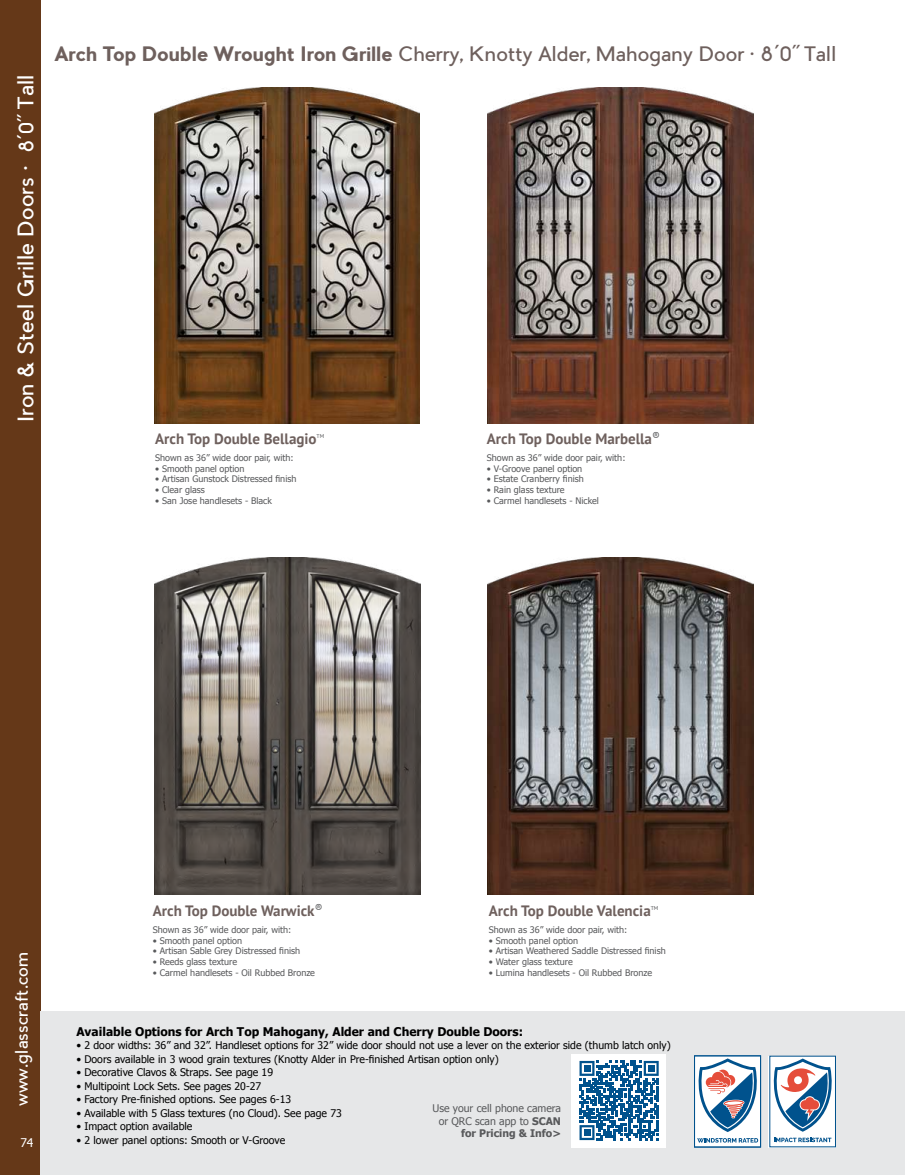
<style>
.page{position:relative;width:905px;height:1175px;background:#fff}
.page>*{position:absolute;margin:0;border:0;box-sizing:border-box;transform-origin:0 0}
.t1{font:21px "Pier Sans";color:#fff}
.t2{font:19.5px "Pier Sans";letter-spacing:-.005em;color:#6e605d}
.t3{font:16.5px "Pier Sans";color:#fff}
.t4{font:700 15px "PT Sans";color:#6e605d}
.t5{font:700 12px "Tahoma";color:#000}
.t6{font:12px "Tahoma";color:#fff}
.t7{font:10.5px "Tahoma";color:#000}
.t8{font:10.5px/12.6px "Tahoma";color:#58595b;text-align:right}
.t9{font:9px "Tahoma";color:#58595b}
.t10{font:5.7px "PT Sans";color:#58595b}
.s1{font-size:19.5px}
.s2{font-family:"Tahoma";font-size:19.5px}
.s3{font-weight:700}
.s4{font-family:"Tahoma"}
</style>
<div class="page">
<div style="left:0;top:0;width:40px;height:1174px;background:#653818"></div>
<div style="left:40px;top:1011px;width:864px;height:163px;background:#e6e7e8"></div>
<hr style="left:904px;top:1011px;width:1px;height:163px;background:#e6e7e8">
<div style="left:694px;top:1055px;width:67px;height:92px;background:#fff"></div>
<svg style="left:697px;top:1138px;width:61px;height:4px"></svg>
<svg style="left:698px;top:1058px;width:59px;height:74px"></svg>
<div style="left:694px;top:1055px;width:66px;height:92px;border:1px solid #00528d"></div>
<svg style="left:768px;top:1055px;width:68px;height:92px"></svg>
<div style="left:771px;top:1057px;width:63px;height:90px;background:#fff"></div>
<svg style="left:773px;top:1058px;width:59px;height:73px"></svg>
<svg style="left:774px;top:1137px;width:57px;height:10px"></svg>
<img style="left:487px;top:557px;width:266px;height:337px">
<img style="left:155px;top:558px;width:265px;height:336px">
<img style="left:154px;top:87px;width:266px;height:336px">
<img style="left:487px;top:87px;width:266px;height:336px">
<div style="left:572px;top:1053px;width:94px;height:94px;background:#fff"></div>
<svg style="left:579px;top:1060px;width:79px;height:80px"></svg>
<div style="left:583px;top:1129px;width:7px;height:6px;background:#00528d"></div>
<h1 class="t1" style="left:13px;top:422px;width:350px;rotate:-90deg">Iron &amp; Steel Grille Doors • <span class="s1">8</span><span class="s2">´</span><span class="s1">0</span><span class="s2">˝</span> Tall</h1>
<h2 class="t2" style="left:55px;top:41px;width:783px"><span class="s3">Arch Top Double Wrought Iron Grille</span> Cherry, Knotty Alder, Mahogany Door • 8<span class="s4">´</span>0<span class="s4">˝</span> Tall</h2>
<h3 class="t4" style="left:155px;top:428px;width:163px">Arch Top Double Bellagio</h3>
<p class="t10" style="left:316px;top:432px;width:9px">TM</p>
<p class="t9" style="left:155px;top:451px;width:140px">Shown as 36” wide door pair, with:</p>
<p class="t9" style="left:155px;top:462px;width:91px">• Smooth panel option</p>
<p class="t9" style="left:155px;top:473px;width:143px">• Artisan Gunstock Distressed finish</p>
<p class="t9" style="left:155px;top:484px;width:51px">• Clear glass</p>
<p class="t9" style="left:155px;top:494px;width:118px">• San Jose handlesets - Black</p>
<h3 class="t4" style="left:487px;top:428px;width:175px">Arch Top Double Marbella<sup>®</sup></h3>
<p class="t9" style="left:487px;top:451px;width:140px">Shown as 36” wide door pair, with:</p>
<p class="t9" style="left:487px;top:462px;width:97px">• V-Groove panel option</p>
<p class="t9" style="left:487px;top:473px;width:98px">• Estate Cranberry finish</p>
<p class="t9" style="left:487px;top:484px;width:79px">• Rain glass texture</p>
<p class="t9" style="left:487px;top:494px;width:114px">• Carmel handlesets - Nickel</p>
<h3 class="t3" style="left:11px;top:1106px;width:156px;rotate:-90deg">www.glasscraft.com</h3>
<h3 class="t6" style="left:20px;top:1134px;width:15px">74</h3>
<h3 class="t4" style="left:153px;top:900px;width:171px">Arch Top Double Warwick<sup>®</sup></h3>
<p class="t9" style="left:153px;top:923px;width:140px">Shown as 36” wide door pair, with:</p>
<p class="t9" style="left:153px;top:934px;width:91px">• Smooth panel option</p>
<p class="t9" style="left:153px;top:945px;width:149px">• Artisan Sable Grey Distressed finish</p>
<p class="t9" style="left:153px;top:955px;width:86px">• Reeds glass texture</p>
<p class="t9" style="left:153px;top:966px;width:164px">• Carmel handlesets - Oil Rubbed Bronze</p>
<h3 class="t4" style="left:489px;top:900px;width:163px">Arch Top Double Valencia</h3>
<p class="t10" style="left:650px;top:903px;width:9px">TM</p>
<p class="t9" style="left:489px;top:923px;width:140px">Shown as 36” wide door pair, with:</p>
<p class="t9" style="left:489px;top:934px;width:91px">• Smooth panel option</p>
<p class="t9" style="left:489px;top:945px;width:178px">• Artisan Weathered Saddle Distressed finish</p>
<p class="t9" style="left:489px;top:955px;width:85px">• Water glass texture</p>
<p class="t9" style="left:489px;top:966px;width:165px">• Lumina handlesets - Oil Rubbed Bronze</p>
<h3 class="t5" style="left:76px;top:1022px;width:448px">Available Options for Arch Top Mahogany, Alder and Cherry Double Doors:</h3>
<p class="t7" style="left:76px;top:1038px;width:596px">• 2 door widths: 36” and 32”. Handleset options for 32” wide door should not use a lever on the exterior side (thumb latch only)</p>
<p class="t7" style="left:76px;top:1051px;width:424px">• Doors available in 3 wood grain textures (Knotty Alder in Pre-finished Artisan option only)</p>
<p class="t7" style="left:76px;top:1065px;width:198px">• Decorative Clavos &amp; Straps. See page 19</p>
<p class="t7" style="left:76px;top:1078px;width:186px">• Multipoint Lock Sets. See pages 20-27</p>
<p class="t7" style="left:76px;top:1092px;width:216px">• Factory Pre-finished options. See pages 6-13</p>
<p class="t7" style="left:76px;top:1105px;width:267px">• Available with 5 Glass textures (no Cloud). See page 73</p>
<p class="t7" style="left:76px;top:1119px;width:117px">• Impact option available</p>
<p class="t7" style="left:76px;top:1132px;width:210px">• 2 lower panel options: Smooth or V-Groove</p>
<p class="t8" style="left:432px;top:1101px;width:130px">Use your cell phone camera or QRC scan app to <span class="s3">SCAN for Pricing &amp; Info&gt;</span></p>
</div>
